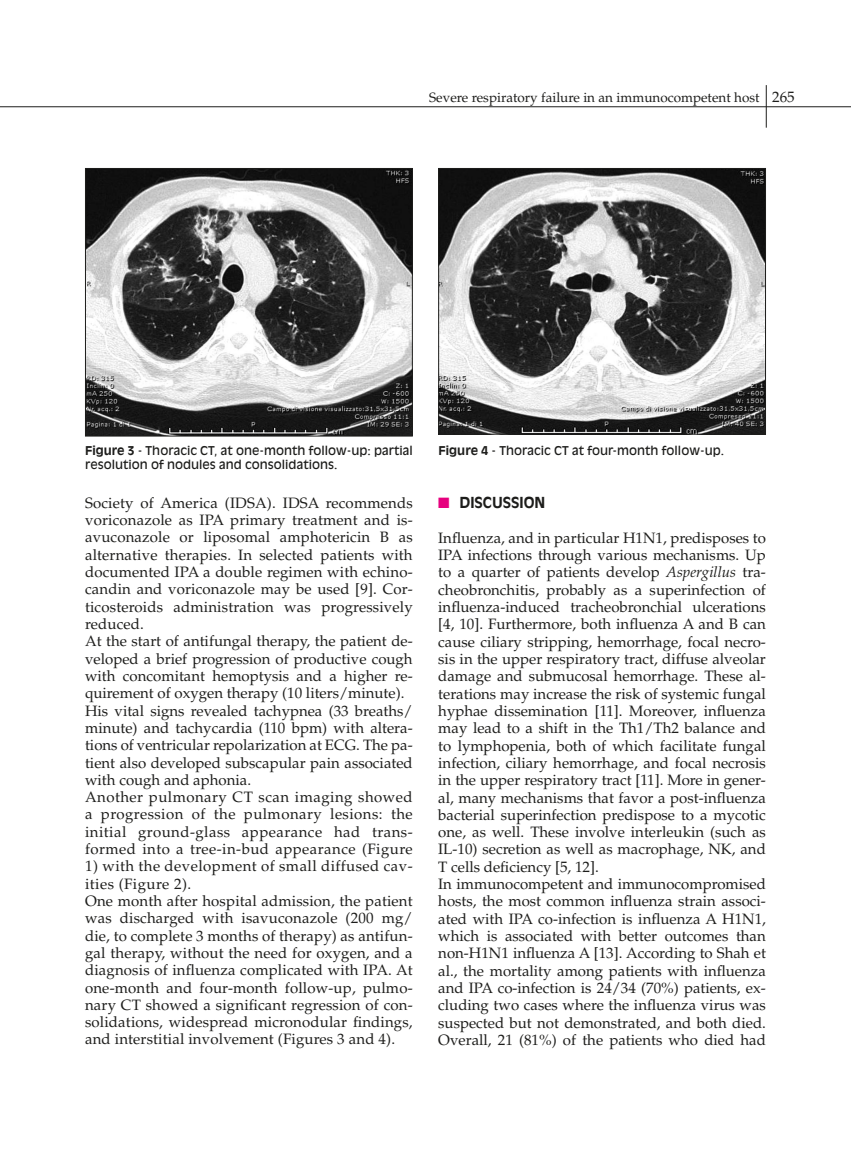
<style>
.page{position:relative;width:851px;height:1149px;background:#fff}
.page>*{position:absolute;margin:0;border:0;box-sizing:border-box;transform-origin:0 0}
.t1{font:15px/17.2px "Palatino LT Std";color:#1d1d1b}
.t2{font:700 15px "Antique Olive Std";color:#1d1d1b}
.t3{font:13.5px "Palatino LT Std";color:#1d1d1b}
.t4{font:12px/14.2px "Antique Olive Std";color:#1d1d1b}
.s1{font-size:15px}
.s2{font-weight:700}
.s3{color:#e6007e}
.s4{font-style:italic}
</style>
<div class="page">
<hr style="left:765px;top:85px;width:1px;height:43px;background:#1d1d1b">
<hr style="left:0;top:106px;width:850px;height:1px;background:#1d1d1b">
<img style="left:87px;top:170px;width:323px;height:264px">
<div style="left:85px;top:168px;width:327px;height:268px;border:1px solid #1d1d1b"></div>
<img style="left:440px;top:170px;width:323px;height:262px">
<div style="left:438px;top:168px;width:327px;height:266px;border:1px solid #1d1d1b"></div>
<p class="t3" style="left:429px;top:89px;width:367px">Severe respiratory failure in an immunocompetent host <span class="s1">265</span></p>
<p class="t4" style="left:85px;top:443px;width:329px"><span class="s2">Figure 3</span> - Thoracic CT, at one-month follow-up: partial resolution of nodules and consolidations.</p>
<p class="t4" style="left:438px;top:443px;width:287px"><span class="s2">Figure 4</span> - Thoracic CT at four-month follow-up.</p>
<p class="t1" style="left:85px;top:494px;width:329px">Society of America (IDSA). IDSA recommends voriconazole as IPA primary treatment and is&shy;avuconazole or liposomal amphotericin B as alternative therapies. In selected patients with documented IPA a double regimen with echino&shy;candin and voriconazole may be used [9]. Cor&shy;ticosteroids administration was progressively reduced.<br>At the start of antifungal therapy, the patient de&shy;veloped a brief progression of productive cough with concomitant hemoptysis and a higher re&shy;quirement of oxygen therapy (10 liters/minute).<br>His vital signs revealed tachypnea (33 breaths/ minute) and tachycardia (110 bpm) with altera&shy;tions of ventricular repolarization at ECG. The pa&shy;tient also developed subscapular pain associated with cough and aphonia.<br>Another pulmonary CT scan imaging showed a progression of the pulmonary lesions: the initial ground-glass appearance had trans&shy;formed into a tree-in-bud appearance (Figure</p>
<p class="t1" style="left:85px;top:857px;width:329px">1) with the development of small diffused cav&shy;ities (Figure 2).<br>One month after hospital admission, the patient was discharged with isavuconazole (200 mg/ die, to complete 3 months of therapy) as antifun&shy;gal therapy, without the need for oxygen, and a diagnosis of influenza complicated with IPA. At one-month and four-month follow-up, pulmo&shy;nary CT showed a significant regression of con&shy;solidations, widespread micronodular findings, and interstitial involvement (Figures 3 and 4).</p>
<p class="t2" style="left:438px;top:493px;width:109px"><span class="s3">■</span> DISCUSSION</p>
<p class="t1" style="left:438px;top:529px;width:329px">Influenza, and in particular H1N1, predisposes to IPA infections through various mechanisms. Up to a quarter of patients develop <span class="s4">Aspergillus</span> tra&shy;cheobronchitis, probably as a superinfection of influenza-induced tracheobronchial ulcerations [4, 10]. Furthermore, both influenza A and B can cause ciliary stripping, hemorrhage, focal necro&shy;sis in the upper respiratory tract, diffuse alveolar damage and submucosal hemorrhage. These al&shy;terations may increase the risk of systemic fungal hyphae dissemination [11]. Moreover, influenza may lead to a shift in the Th1/Th2 balance and to lymphopenia, both of which facilitate fungal infection, ciliary hemorrhage, and focal necrosis in the upper respiratory tract [11]. More in gener&shy;al, many mechanisms that favor a post-influenza bacterial superinfection predispose to a mycotic one, as well. These involve interleukin (such as IL-10) secretion as well as macrophage, NK, and T cells deficiency [5, 12].<br>In immunocompetent and immunocompromised hosts, the most common influenza strain associ&shy;ated with IPA co-infection is influenza A H1N1, which is associated with better outcomes than non-H1N1 influenza A [13]. According to Shah et al., the mortality among patients with influenza and IPA co-infection is 24/34 (70%) patients, ex&shy;cluding two cases where the influenza virus was suspected but not demonstrated, and both died.<br>Overall, 21 (81%) of the patients who died had</p>
</div>
